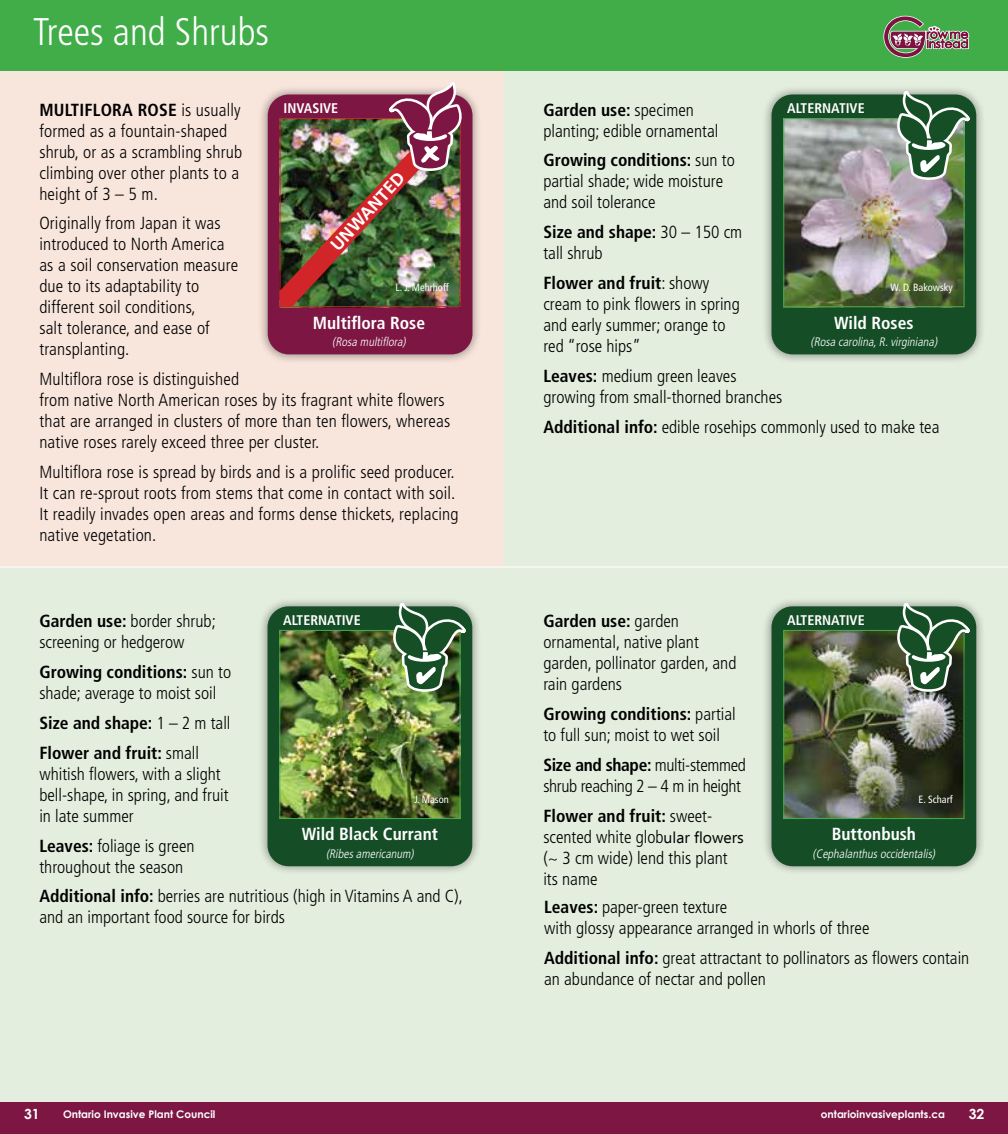
<style>
.page{position:relative;width:1008px;height:1134px;background:#fff}
.page>*{position:absolute;margin:0;border:0;box-sizing:border-box;transform-origin:0 0}
.t1{font:300 condensed 38.5px "Frutiger";color:#fff}
.t2{font:300 condensed 17.5px/21px "Frutiger";color:#000}
.t3{font:300 condensed 17.5px/21px "Frutiger";letter-spacing:-.02em;color:#000}
.t4{font:700 condensed 17.5px "Frutiger";color:#fff}
.t5{font:700 condensed 17.5px/29.8px "Frutiger";color:#000}
.t6{font:700 17.5px "Frutiger";color:#fff}
.t7{font:700 condensed 14px "Frutiger";color:#fff}
.t8{font:700 14px "Century Gothic";color:#fff}
.t9{font:italic 300 condensed 12.25px "Frutiger";color:#fff}
.t10{font:700 10.5px "Century Gothic";color:#fff}
.t11{font:condensed 10.5px "Frutiger";color:#fff}
.s1{font-weight:700}
.s2{font-weight:300}
.s3{font-family:"Ebrima";font-weight:400;font-stretch:normal;font-size:15.75px}
</style>
<div class="page">
<div style="left:0;top:1102px;width:504px;height:32px;background:#7d1643"></div>
<div style="left:504px;top:1102px;width:504px;height:32px;background:#7d1643"></div>
<div style="left:0;top:567px;width:1008px;height:534px;background:#e3eede"></div>
<div style="left:504px;top:63px;width:504px;height:504px;background:#e3eede"></div>
<div style="left:0;top:63px;width:504px;height:504px;background:#f8e5dc"></div>
<hr style="left:0;top:567px;width:1008px;height:1px;background:#fff">
<div style="left:504px;top:0;width:504px;height:71px;background:#41ad49"></div>
<div style="left:0;top:0;width:504px;height:71px;background:#41ad49"></div>
<svg style="left:883px;top:16px;width:87px;height:42px"></svg>
<div style="left:258px;top:85px;width:224px;height:279px;background:#000;opacity:.44"></div>
<div style="left:268px;top:94px;width:204px;height:260px;background:#7d1643;border-radius:21px"></div>
<img style="left:280px;top:82px;width:183px;height:225px">
<div style="left:762px;top:85px;width:224px;height:279px;background:#000;opacity:.44"></div>
<div style="left:772px;top:94px;width:204px;height:260px;background:#154e26;border-radius:21px"></div>
<img style="left:785px;top:120px;width:177px;height:185px">
<div style="left:783px;top:118px;width:181px;height:189px;border:1px solid #41ad49"></div>
<svg style="left:893px;top:91px;width:83px;height:91px"></svg>
<div style="left:762px;top:596px;width:224px;height:280px;background:#000;opacity:.44"></div>
<div style="left:772px;top:606px;width:204px;height:260px;background:#154e26;border-radius:21px"></div>
<img style="left:785px;top:632px;width:177px;height:185px">
<div style="left:783px;top:630px;width:181px;height:189px;border:1px solid #41ad49"></div>
<svg style="left:893px;top:603px;width:83px;height:91px"></svg>
<div style="left:258px;top:596px;width:224px;height:280px;background:#000;opacity:.44"></div>
<div style="left:268px;top:606px;width:204px;height:260px;background:#154e26;border-radius:21px"></div>
<img style="left:281px;top:632px;width:177px;height:185px">
<div style="left:279px;top:630px;width:181px;height:189px;border:1px solid #41ad49"></div>
<img style="left:389px;top:603px;width:83px;height:91px">
<h1 class="t1" style="left:33px;top:9px;width:237px">Trees and Shrubs</h1>
<p class="t2" style="left:39px;top:99px;width:204px"><span class="s1">MULTIFLORA ROSE</span> is usually formed as a fountain-shaped shrub, or as a scrambling shrub climbing over other plants to a height of 3 – 5 m.</p>
<p class="t2" style="left:39px;top:213px;width:200px">Originally from Japan it was introduced to North America as a soil conservation measure due to its adaptability to different soil conditions,<br>salt tolerance, and ease of transplanting.</p>
<p class="t2" style="left:39px;top:369px;width:412px">Multiflora rose is distinguished<br>from native North American roses by its fragrant white flowers that are arranged in clusters of more than ten flowers, whereas native roses rarely exceed three per cluster.</p>
<p class="t2" style="left:39px;top:462px;width:421px">Multiflora rose is spread by birds and is a prolific seed producer.<br>It can re-sprout roots from stems that come in contact with soil.<br>It readily invades open areas and forms dense thickets, replacing native vegetation.</p>
<p class="t2" style="left:543px;top:99px;width:177px"><span class="s1">Garden use:</span> specimen planting; edible ornamental</p>
<p class="t2" style="left:543px;top:150px;width:193px"><span class="s1">Growing conditions:</span> sun to partial shade; wide moisture and soil tolerance</p>
<p class="t2" style="left:543px;top:222px;width:200px"><span class="s1">Size and shape:</span> 30 – 150 cm tall shrub</p>
<p class="t2" style="left:543px;top:273px;width:198px"><span class="s1">Flower and fruit</span>: showy cream to pink flowers in spring and early summer; orange to red “rose hips”</p>
<p class="t2" style="left:543px;top:365px;width:240px"><span class="s1">Leaves:</span> medium green leaves growing from small-thorned branches</p>
<p class="t2" style="left:543px;top:416px;width:398px"><span class="s1">Additional info:</span> edible rosehips commonly used to make tea</p>
<p class="t7" style="left:284px;top:100px;width:56px">INVASIVE</p>
<p class="t7" style="left:787px;top:100px;width:79px">ALTERNATIVE</p>
<p class="t6" style="left:326px;top:241px;width:101px;rotate:-47deg">UNWANTED</p>
<p class="t11" style="left:396px;top:282px;width:55px">L. J. Mehrhoff</p>
<p class="t11" style="left:890px;top:282px;width:64px">W. D. Bakowsky</p>
<p class="t4" style="left:834px;top:312px;width:81px">Wild Roses</p>
<p class="t9" style="left:811px;top:335px;width:131px">(Rosa carolina,R.virginiana)</p>
<p class="t4" style="left:313px;top:312px;width:114px">Multiflora Rose</p>
<p class="t9" style="left:332px;top:335px;width:77px">(Rosa multiflora)</p>
<p class="t2" style="left:39px;top:611px;width:178px"><span class="s1">Garden use:</span> border shrub; screening or hedgerow</p>
<p class="t2" style="left:39px;top:662px;width:193px"><span class="s1">Growing conditions:</span> sun to shade; average to moist soil</p>
<p class="t5" style="left:39px;top:708px;width:193px">Size and shape: <span class="s2">1 – 2 m tall<br></span>Flower and fruit: <span class="s2">small</span></p>
<p class="t2" style="left:39px;top:764px;width:191px">whitish flowers, with a slight bell-shape, in spring, and fruit in late summer</p>
<p class="t2" style="left:39px;top:835px;width:157px"><span class="s1">Leaves:</span> foliage is green throughout the season</p>
<p class="t2" style="left:39px;top:886px;width:425px"><span class="s1">Additional info:</span> berries are nutritious (high in Vitamins A and C), and an important food source for birds</p>
<p class="t7" style="left:283px;top:612px;width:79px">ALTERNATIVE</p>
<p class="t11" style="left:414px;top:793px;width:36px">J. Mason</p>
<p class="t4" style="left:302px;top:824px;width:138px">Wild Black Currant</p>
<p class="t9" style="left:326px;top:847px;width:92px">(Ribesamericanum)</p>
<p class="t2" style="left:543px;top:611px;width:195px"><span class="s1">Garden use:</span> garden ornamental, native plant garden, pollinator garden, and rain gardens</p>
<p class="t2" style="left:543px;top:704px;width:194px"><span class="s1">Growing conditions:</span> partial to full sun; moist to wet soil</p>
<p class="t3" style="left:543px;top:755px;width:204px"><span class="s1">Size and shape:</span> multi-stemmed shrub reaching 2 – 4 m in height</p>
<p class="t2" style="left:543px;top:806px;width:202px"><span class="s1">Flower and fruit:</span> sweet&shy;scented white glob<span class="s3">ular flowers </span>(~ 3 cm wide) lend this plant its name</p>
<p class="t2" style="left:544px;top:896px;width:327px"><span class="s1">Leaves:</span> paper-green texture<br>with glossy appearance arranged in whorls of three</p>
<p class="t2" style="left:544px;top:947px;width:427px"><span class="s1">Additional info:</span> great attractant to pollinators as flowers contain an abundance of nectar and pollen</p>
<p class="t7" style="left:787px;top:612px;width:79px">ALTERNATIVE</p>
<p class="t11" style="left:919px;top:793px;width:36px">E. Scharf</p>
<p class="t4" style="left:832px;top:824px;width:86px">Buttonbush</p>
<p class="t9" style="left:813px;top:847px;width:127px">(Cephalanthusoccidentalis)</p>
<p class="t8" style="left:24px;top:1105px;width:17px">31</p>
<p class="t10" style="left:63px;top:1108px;width:154px">Ontario Invasive Plant Council</p>
<p class="t10" style="left:821px;top:1108px;width:126px">ontarioinvasiveplants.ca</p>
<p class="t8" style="left:969px;top:1105px;width:17px">32</p>
</div>
